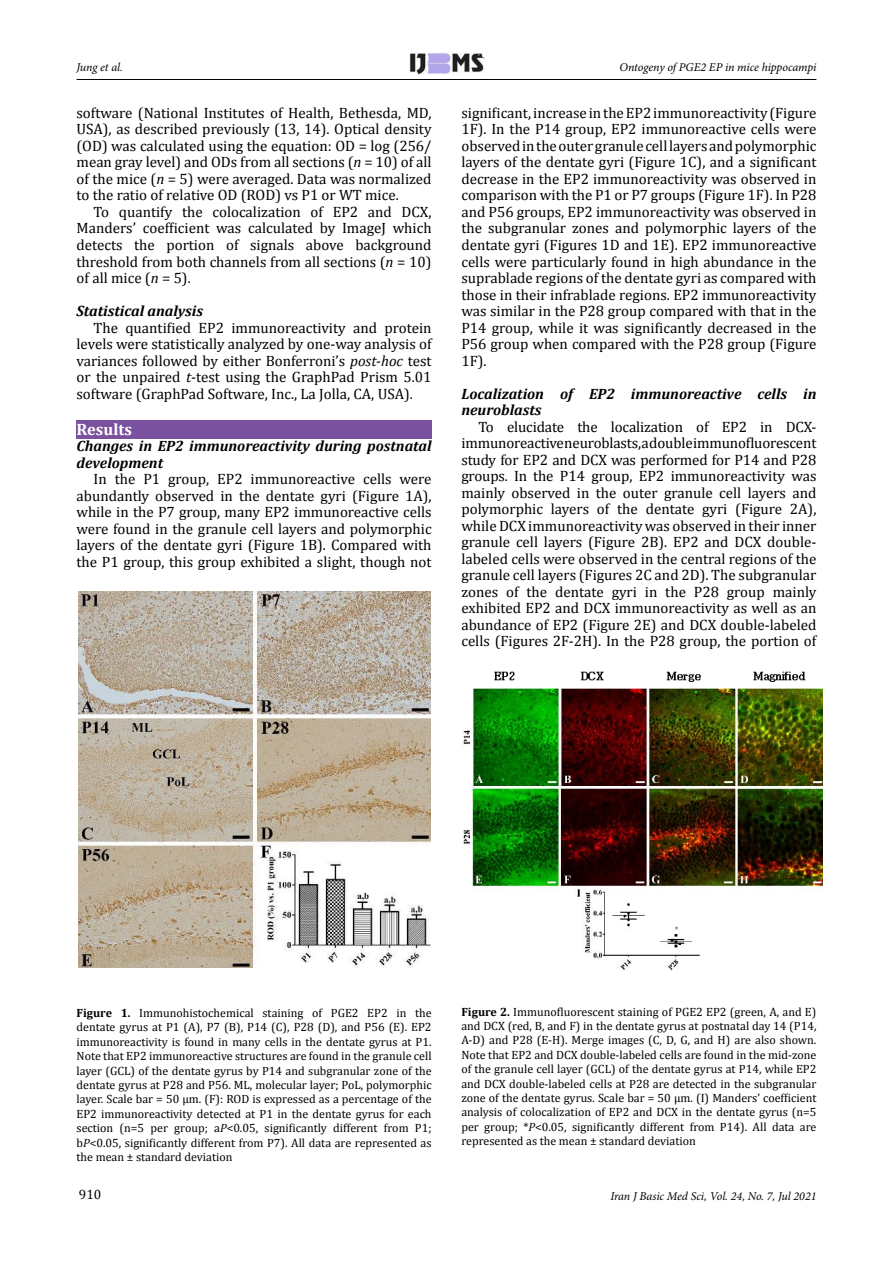
<style>
.page{position:relative;width:893px;height:1263px;background:#fff}
.page>*{position:absolute;margin:0;border:0;box-sizing:border-box;transform-origin:0 0}
.t1{font:700 16.5px "Cambria";color:#fff}
.t2{font:15px/16.5px "Cambria";color:#000;text-align:justify}
.t3{font:italic 700 15px/16.5px "Cambria";color:#000}
.t4{font:13.5px "Cambria";color:#000}
.t5{font:12px/14.4px "Cambria";color:#000;text-align:justify}
.t6{font:italic 12px "Minion Pro";letter-spacing:-.01em;color:#000}
.s1{font-style:italic}
.s2{font-weight:700}
</style>
<div class="page">
<img style="left:409px;top:53px;width:76px;height:21px">
<hr style="left:77px;top:79px;width:739px;height:1px;background:#000">
<div style="left:77px;top:420px;width:355px;height:19px;background:#7a519e"></div>
<img style="left:78px;top:591px;width:353px;height:376px">
<img style="left:463px;top:688px;width:359px;height:282px">
<img style="left:494px;top:671px;width:312px;height:11px">
<p class="t6" style="left:77px;top:59px;width:48px">Jung et al.</p>
<p class="t6" style="left:620px;top:59px;width:198px">Ontogeny of PGE2 EP in mice hippocampi</p>
<p class="t2" style="left:77px;top:105px;width:357px">software (National Institutes of Health, Bethesda, MD, USA), as described previously (13, 14). Optical density (OD) was calculated using the equation: OD = log (256/ mean gray level) and ODs from all sections (<span class="s1">n</span> = 10) of all of the mice (<span class="s1">n</span> = 5) were averaged. Data was normalized to the ratio of relative OD (ROD) vs P1 or WT mice.</p>
<p class="t2" style="left:77px;top:204px;width:357px;text-indent:17px">To quantify the colocalization of EP2 and DCX, Manders’ coefficient was calculated by ImageJ which detects the portion of signals above background threshold from both channels from all sections (<span class="s1">n</span> = 10) of all mice (<span class="s1">n</span> = 5).</p>
<p class="t3" style="left:77px;top:302px;width:128px">Statistical analysis</p>
<p class="t2" style="left:77px;top:319px;width:357px;text-indent:17px">The quantified EP2 immunoreactivity and protein levels were statistically analyzed by one-way analysis of variances followed by either Bonferroni’s <span class="s1">post-hoc</span> test or the unpaired <span class="s1">t</span>-test using the GraphPad Prism 5.01 software (GraphPad Software, Inc., La Jolla, CA, USA).</p>
<p class="t1" style="left:77px;top:417px;width:57px">Results</p>
<p class="t3" style="left:77px;top:437px;width:357px">Changes in EP2 immunoreactivity during postnatal development</p>
<p class="t2" style="left:77px;top:471px;width:357px;text-indent:17px">In the P1 group, EP2 immunoreactive cells were abundantly observed in the dentate gyri (Figure 1A), while in the P7 group, many EP2 immunoreactive cells were found in the granule cell layers and polymorphic layers of the dentate gyri (Figure 1B). Compared with the P1 group, this group exhibited a slight, though not</p>
<p class="t2" style="left:461px;top:105px;width:357px">significant, increase in the EP2 immunoreactivity (Figure 1F). In the P14 group, EP2 immunoreactive cells were observed in the outer granule cell layers and polymorphic layers of the dentate gyri (Figure 1C), and a significant decrease in the EP2 immunoreactivity was observed in comparison with the P1 or P7 groups (Figure 1F). In P28 and P56 groups, EP2 immunoreactivity was observed in the subgranular zones and polymorphic layers of the dentate gyri (Figures 1D and 1E). EP2 immunoreactive cells were particularly found in high abundance in the suprablade regions of the dentate gyri as compared with those in their infrablade regions. EP2 immunoreactivity was similar in the P28 group compared with that in the P14 group, while it was significantly decreased in the P56 group when compared with the P28 group (Figure 1F).</p>
<p class="t3" style="left:461px;top:385px;width:357px">Localization of EP2 immunoreactive cells in neuroblasts</p>
<p class="t2" style="left:461px;top:418px;width:357px;text-indent:17px">To elucidate the localization of EP2 in DCX&shy;immunoreactive neuroblasts, a double immunofluorescent study for EP2 and DCX was performed for P14 and P28 groups. In the P14 group, EP2 immunoreactivity was mainly observed in the outer granule cell layers and polymorphic layers of the dentate gyri (Figure 2A), while DCX immunoreactivity was observed in their inner granule cell layers (Figure 2B). EP2 and DCX double&shy;labeled cells were observed in the central regions of the granule cell layers (Figures 2C and 2D). The subgranular zones of the dentate gyri in the P28 group mainly exhibited EP2 and DCX immunoreactivity as well as an abundance of EP2 (Figure 2E) and DCX double-labeled cells (Figures 2F-2H). In the P28 group, the portion of</p>
<p class="t5" style="left:77px;top:1005px;width:357px"><span class="s2">Figure 1.</span> Immunohistochemical staining of PGE2 EP2 in the dentate gyrus at P1 (A), P7 (B), P14 (C), P28 (D), and P56 (E). EP2 immunoreactivity is found in many cells in the dentate gyrus at P1.<br>Note that EP2 immunoreactive structures are found in the granule cell layer (GCL) of the dentate gyrus by P14 and subgranular zone of the dentate gyrus at P28 and P56. ML, molecular layer; PoL, polymorphic layer. Scale bar = 50 μm. (F): ROD is expressed as a percentage of the EP2 immunoreactivity detected at P1 in the dentate gyrus for each section (n=5 per group; a<span class="s1">P</span>&lt;0.05, significantly different from P1; b<span class="s1">P</span>&lt;0.05, significantly different from P7). All data are represented as the mean ± standard deviation</p>
<p class="t5" style="left:461px;top:1004px;width:357px"><span class="s2">Figure 2.</span> Immunofluorescent staining of PGE2 EP2 (green, A, and E) and DCX (red, B, and F) in the dentate gyrus at postnatal day 14 (P14, A-D) and P28 (E-H). Merge images (C, D, G, and H) are also shown.<br>Note that EP2 and DCX double-labeled cells are found in the mid-zone of the granule cell layer (GCL) of the dentate gyrus at P14, while EP2 and DCX double-labeled cells at P28 are detected in the subgranular zone of the dentate gyrus. Scale bar = 50 μm. (I) Manders’ coefficient analysis of colocalization of EP2 and DCX in the dentate gyrus (n=5 per group; *<span class="s1">P</span>&lt;0.05, significantly different from P14). All data are represented as the mean ± standard deviation</p>
<p class="t4" style="left:79px;top:1187px;width:24px">910</p>
<p class="t6" style="left:610px;top:1187px;width:207px">Iran J Basic Med Sci, Vol. 24, No. 7, Jul 2021</p>
</div>
